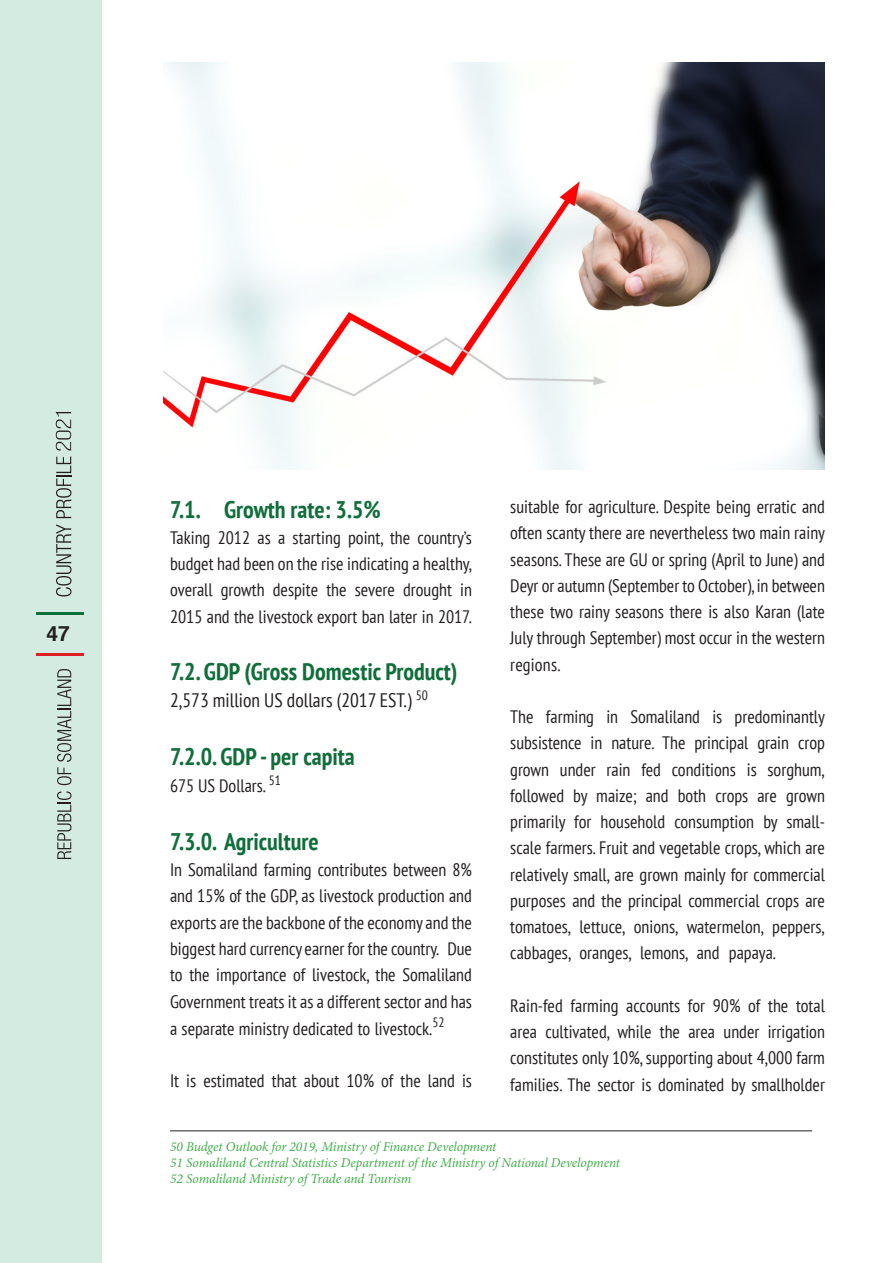
<style>
.page{position:relative;width:893px;height:1263px;background:#fff}
.page>*{position:absolute;margin:0;border:0;box-sizing:border-box;transform-origin:0 0}
.t1{font:700 condensed 24px "PT Sans";color:#106e3a}
.t2{font:700 21px "Helvetica";color:#231f20}
.t3{font:condensed 19.5px "PT Sans";color:#231f20}
.t4{font:condensed 18px/26.2px "PT Sans";color:#231f20;text-align:justify}
.t5{font:italic 13.5px "Minion Pro";letter-spacing:-.01em;color:#40ae49}
</style>
<div class="page">
<div style="left:0;top:0;width:101px;height:1263px;background:#d4ebe2"></div>
<svg style="left:57px;top:791px;width:14px;height:68px"></svg>
<svg style="left:57px;top:669px;width:14px;height:116px"></svg>
<svg style="left:56px;top:524px;width:15px;height:72px"></svg>
<svg style="left:56px;top:456px;width:15px;height:62px"></svg>
<hr style="left:36px;top:654px;width:48px;height:2px;background:#e01e26">
<hr style="left:36px;top:613px;width:48px;height:2px;background:#106e3a">
<svg style="left:56px;top:412px;width:15px;height:38px"></svg>
<img style="left:164px;top:63px;width:661px;height:406px">
<hr style="left:170px;top:1130px;width:642px;height:1px;background:#231f20">
<p class="t2" style="left:47px;top:621px;width:25px">47</p>
<p class="t1" style="left:170px;top:493px;width:212px">7.1. Growth rate: 3.5%</p>
<p class="t4" style="left:170px;top:524px;width:303px">Taking 2012 as a starting point, the country’s budget had been on the rise indicating a healthy, overall growth despite the severe drought in 2015 and the livestock export ban later in 2017.</p>
<p class="t1" style="left:170px;top:656px;width:289px">7.2. GDP (Gross Domestic Product)</p>
<p class="t3" style="left:170px;top:688px;width:259px">2,573 million US dollars (2017 EST.) <sup>50</sup></p>
<p class="t1" style="left:170px;top:741px;width:186px">7.2.0. GDP - per capita</p>
<p class="t4" style="left:170px;top:772px;width:112px">675 US Dollars. <sup>51</sup></p>
<p class="t1" style="left:170px;top:826px;width:150px">7.3.0. Agriculture</p>
<p class="t4" style="left:170px;top:856px;width:303px">In Somaliland farming contributes between 8% and 15% of the GDP, as livestock production and exports are the backbone of the economy and the biggest hard currency earner for the country. Due to the importance of livestock, the Somaliland Government treats it as a different sector and has a separate ministry dedicated to livestock.<sup>52</sup></p>
<p class="t4" style="left:170px;top:1067px;width:303px">It is estimated that about 10% of the land is</p>
<p class="t4" style="left:510px;top:493px;width:316px">suitable for agriculture. Despite being erratic and often scanty there are nevertheless two main rainy seasons. These are GU or spring (April to June) and Deyr or autumn (September to October), in between these two rainy seasons there is also Karan (late July through September) most occur in the western regions.</p>
<p class="t4" style="left:510px;top:703px;width:316px">The farming in Somaliland is predominantly subsistence in nature. The principal grain crop grown under rain fed conditions is sorghum, followed by maize; and both crops are grown primarily for household consumption by small&shy;scale farmers. Fruit and vegetable crops, which are relatively small, are grown mainly for commercial purposes and the principal commercial crops are tomatoes, lettuce, onions, watermelon, peppers, cabbages, oranges, lemons, and papaya.</p>
<p class="t4" style="left:510px;top:992px;width:316px">Rain-fed farming accounts for 90% of the total area cultivated, while the area under irrigation constitutes only 10%, supporting about 4,000 farm families. The sector is dominated by smallholder</p>
<p class="t5" style="left:170px;top:1138px;width:328px">50 Budget Outlook for 2019, Ministry of Finance Development</p>
<p class="t5" style="left:170px;top:1154px;width:451px">51 Somaliland Central Statistics Department of the Ministry of National Development</p>
<p class="t5" style="left:170px;top:1171px;width:243px">52 Somaliland Ministry of Trade and Tourism</p>
</div>
